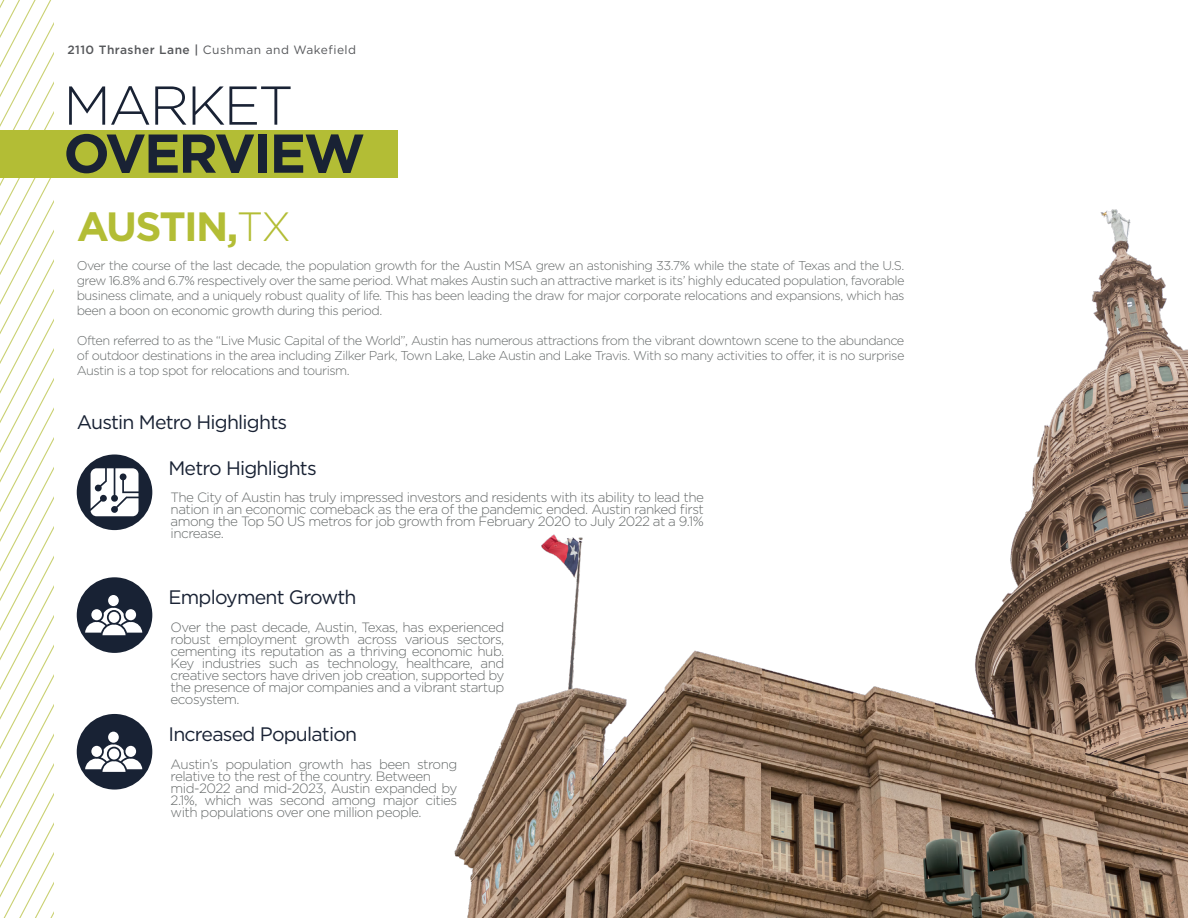
<style>
.page{position:relative;width:1188px;height:918px;background:#fff}
.page>*{position:absolute;margin:0;border:0;box-sizing:border-box;transform-origin:0 0}
.t1{font:700 54.6px "Gotham";letter-spacing:-.04em;color:#192234}
.t2{font:300 54.6px "Gotham";letter-spacing:-.04em;color:#192234}
.t3{font:700 40.8px "Gotham";letter-spacing:-.04em;color:#b3bd35}
.t4{font:19.5px "Gotham";letter-spacing:-.04em;color:#192234}
.t5{font:300 13.5px/12px "Gotham";letter-spacing:-.04em;color:#676b6b;text-align:justify}
.t6{font:300 12.75px/15px "Gotham";letter-spacing:-.04em;color:#676b6b;text-align:justify}
.t7{font:12px "Gotham";letter-spacing:.04em;color:#55575a}
.s1{font-weight:500}
.s2{font-weight:300}
</style>
<div class="page">
<svg style="left:0;top:0;width:54px;height:918px"></svg>
<div style="left:0;top:130px;width:397px;height:47px;background:#b3bd35"></div>
<img style="left:454px;top:209px;width:734px;height:709px">
<div style="left:77px;top:454px;width:75px;height:76px;background:#182234;border-radius:50%"></div>
<div style="left:77px;top:577px;width:75px;height:76px;background:#182234;border-radius:50%"></div>
<div style="left:77px;top:714px;width:75px;height:76px;background:#182234;border-radius:50%"></div>
<svg style="left:91px;top:468px;width:48px;height:48px;background:#d2d4d8"></svg>
<div style="left:108px;top:595px;width:11px;height:11px;background:#fff;border-radius:50%"></div>
<svg style="left:85px;top:608px;width:57px;height:27px"></svg>
<div style="left:108px;top:732px;width:11px;height:11px;background:#fff;border-radius:50%"></div>
<svg style="left:85px;top:744px;width:57px;height:28px"></svg>
<p class="t7" style="left:67px;top:42px;width:290px"><span class="s1">2110 Thrasher Lane |</span> Cushman and Wakefield</p>
<p class="t2" style="left:63px;top:71px;width:232px">MARKET</p>
<p class="t1" style="left:63px;top:117px;width:303px">OVERVIEW</p>
<p class="t3" style="left:77px;top:200px;width:216px">AUSTIN,<span class="s2">TX</span></p>
<p class="t6" style="left:77px;top:258px;width:829px">Over the course of the last decade, the population growth for the Austin MSA grew an astonishing 33.7% while the state of Texas and the U.S. grew 16.8% and 6.7% respectively over the same period. What makes Austin such an attractive market is its’ highly educated population, favorable business climate, and a uniquely robust quality of life. This has been leading the draw for major corporate relocations and expansions, which has been a boon on economic growth during this period.</p>
<p class="t6" style="left:77px;top:333px;width:829px">Often referred to as the “Live Music Capital of the World”, Austin has numerous attractions from the vibrant downtown scene to the abundance of outdoor destinations in the area including Zilker Park, Town Lake, Lake Austin and Lake Travis. With so many activities to offer, it is no surprise Austin is a top spot for relocations and tourism.</p>
<p class="t4" style="left:77px;top:410px;width:212px">Austin Metro Highlights</p>
<p class="t4" style="left:168px;top:455px;width:150px">Metro Highlights</p>
<p class="t5" style="left:171px;top:491px;width:535px">The City of Austin has truly impressed investors and residents with its ability to lead the nation in an economic comeback as the era of the pandemic ended. Austin ranked first among the Top 50 US metros for job growth from February 2020 to July 2022 at a 9.1% increase.</p>
<p class="t4" style="left:168px;top:585px;width:190px">Employment Growth</p>
<p class="t5" style="left:171px;top:621px;width:335px">Over the past decade, Austin, Texas, has experienced robust employment growth across various sectors, cementing its reputation as a thriving economic hub.<br>Key industries such as technology, healthcare, and creative sectors have driven job creation, supported by the presence of major companies and a vibrant startup ecosystem.</p>
<p class="t4" style="left:168px;top:721px;width:190px">Increased Population</p>
<p class="t5" style="left:171px;top:758px;width:288px">Austin’s population growth has been strong relative to the rest of the country. Between</p>
<p class="t5" style="left:171px;top:782px;width:288px">mid-2022 and mid-2023, Austin expanded by 2.1%, which was second among major cities with populations over one million people.</p>
</div>
